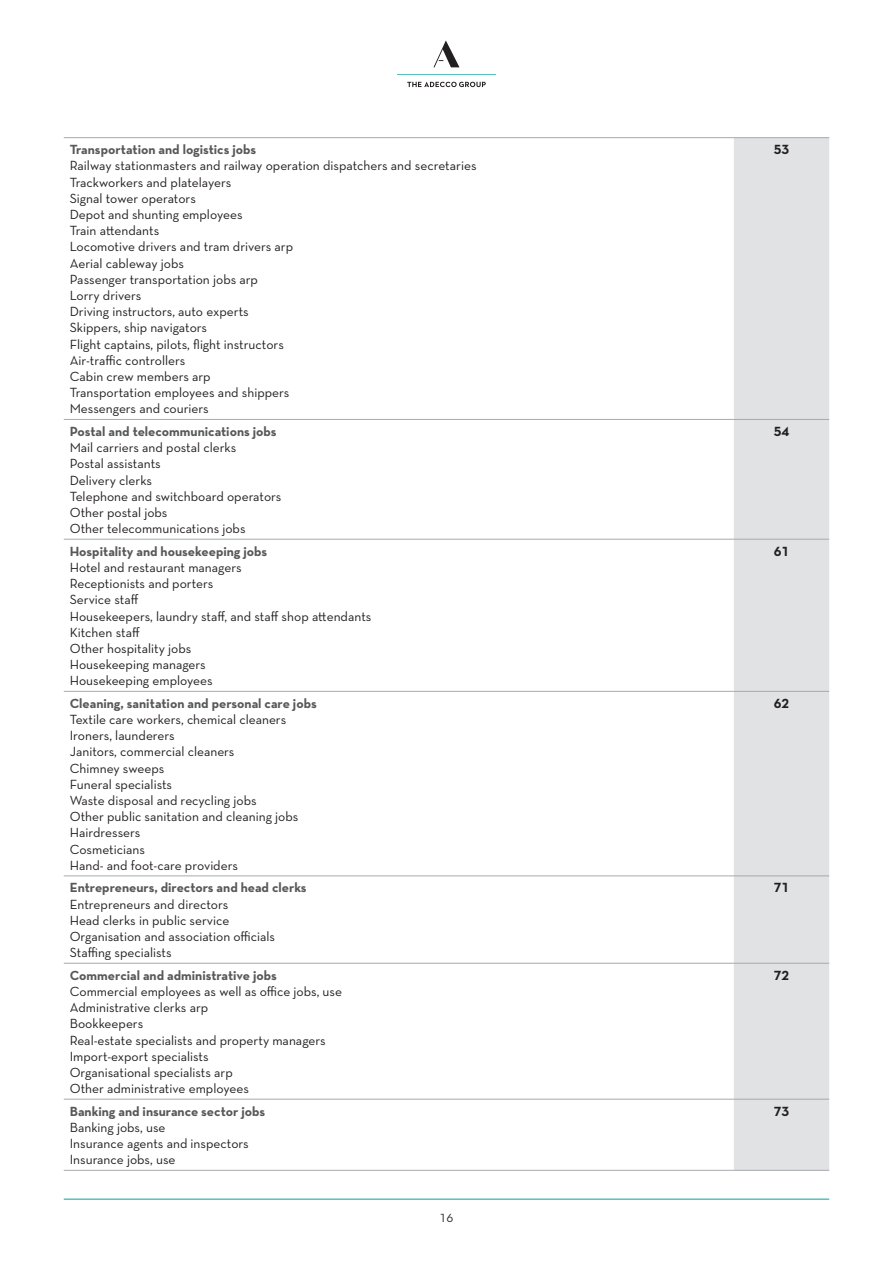
<style>
.page{position:relative;width:893px;height:1263px;background:#fff}
.page>*{position:absolute;margin:0;border:0;box-sizing:border-box;transform-origin:0 0}
.t1{font:13.5px/16.2px "Neutraface Text";color:#231f20}
.t2{font:700 13.5px "Neutraface Text";color:#57585a}
.t3{font:700 13.5px "Neutraface Text";color:#231f20}
.t4{font:12px "Neutraface Text";color:#231f20}
</style>
<div class="page">
<hr style="left:64px;top:1198px;width:765px;height:2px;background:#54c2bc">
<svg style="left:407px;top:82px;width:79px;height:5px"></svg>
<hr style="left:397px;top:74px;width:99px;height:1px;background:#54c2bc">
<svg style="left:433px;top:40px;width:26px;height:27px"></svg>
<div style="left:734px;top:138px;width:95px;height:1032px;background:#e1e2e4"></div>
<hr style="left:64px;top:137px;width:670px;height:1px;background:#a8a9ad">
<hr style="left:734px;top:137px;width:95px;height:1px;background:#a8a9ad">
<hr style="left:64px;top:419px;width:670px;height:1px;background:#a8a9ad">
<hr style="left:734px;top:419px;width:95px;height:1px;background:#a8a9ad">
<hr style="left:64px;top:539px;width:670px;height:1px;background:#a8a9ad">
<hr style="left:734px;top:539px;width:95px;height:1px;background:#a8a9ad">
<hr style="left:64px;top:691px;width:670px;height:1px;background:#a8a9ad">
<hr style="left:734px;top:691px;width:95px;height:1px;background:#a8a9ad">
<hr style="left:64px;top:875px;width:670px;height:1px;background:#a8a9ad">
<hr style="left:734px;top:875px;width:95px;height:1px;background:#a8a9ad">
<hr style="left:64px;top:963px;width:670px;height:1px;background:#a8a9ad">
<hr style="left:734px;top:963px;width:95px;height:1px;background:#a8a9ad">
<hr style="left:64px;top:1099px;width:670px;height:1px;background:#a8a9ad">
<hr style="left:734px;top:1099px;width:95px;height:1px;background:#a8a9ad">
<hr style="left:64px;top:1170px;width:670px;height:1px;background:#a8a9ad">
<hr style="left:734px;top:1170px;width:95px;height:1px;background:#a8a9ad">
<p class="t2" style="left:70px;top:144px;width:188px">Transportation and logistics jobs</p>
<p class="t1" style="left:70px;top:159px;width:408px">Railway stationmasters and railway operation dispatchers and secretaries<br>Trackworkers and platelayers<br>Signal tower operators<br>Depot and shunting employees<br>Train attendants<br>Locomotive drivers and tram drivers arp<br>Aerial cableway jobs<br>Passenger transportation jobs arp<br>Lorry drivers<br>Driving instructors, auto experts<br>Skippers, ship navigators<br>Flight captains, pilots, flight instructors<br>Air-traffic controllers<br>Cabin crew members arp<br>Transportation employees and shippers<br>Messengers and couriers</p>
<p class="t2" style="left:70px;top:426px;width:208px">Postal and telecommunications jobs</p>
<p class="t1" style="left:70px;top:441px;width:213px">Mail carriers and postal clerks<br>Postal assistants<br>Delivery clerks<br>Telephone and switchboard operators<br>Other postal jobs<br>Other telecommunications jobs</p>
<p class="t2" style="left:70px;top:546px;width:199px">Hospitality and housekeeping jobs</p>
<p class="t1" style="left:70px;top:560px;width:303px">Hotel and restaurant managers<br>Receptionists and porters<br>Service staff<br>Housekeepers, laundry staff, and staff shop attendants<br>Kitchen staff<br>Other hospitality jobs<br>Housekeeping managers<br>Housekeeping employees</p>
<p class="t2" style="left:70px;top:698px;width:248px">Cleaning, sanitation and personal care jobs</p>
<p class="t1" style="left:70px;top:712px;width:230px">Textile care workers, chemical cleaners<br>Ironers, launderers<br>Janitors, commercial cleaners<br>Chimney sweeps<br>Funeral specialists<br>Waste disposal and recycling jobs<br>Other public sanitation and cleaning jobs<br>Hairdressers<br>Cosmeticians<br>Hand- and foot-care providers</p>
<p class="t2" style="left:70px;top:882px;width:238px">Entrepreneurs, directors and head clerks</p>
<p class="t1" style="left:70px;top:897px;width:207px">Entrepreneurs and directors<br>Head clerks in public service<br>Organisation and association officials<br>Staffing specialists</p>
<p class="t2" style="left:70px;top:970px;width:209px">Commercial and administrative jobs</p>
<p class="t1" style="left:70px;top:984px;width:274px">Commercial employees as well as office jobs, use Administrative clerks arp<br>Bookkeepers<br>Real-estate specialists and property managers Import-export specialists<br>Organisational specialists arp<br>Other administrative employees</p>
<p class="t2" style="left:70px;top:1106px;width:197px">Banking and insurance sector jobs</p>
<p class="t1" style="left:70px;top:1120px;width:181px">Banking jobs, use<br>Insurance agents and inspectors<br>Insurance jobs, use</p>
<p class="t4" style="left:439px;top:1213px;width:15px">16</p>
<p class="t3" style="left:774px;top:144px;width:17px">53</p>
<p class="t3" style="left:774px;top:426px;width:17px">54</p>
<p class="t3" style="left:774px;top:546px;width:17px">61</p>
<p class="t3" style="left:774px;top:698px;width:17px">62</p>
<p class="t3" style="left:774px;top:882px;width:17px">71</p>
<p class="t3" style="left:774px;top:970px;width:17px">72</p>
<p class="t3" style="left:774px;top:1106px;width:17px">73</p>
</div>
